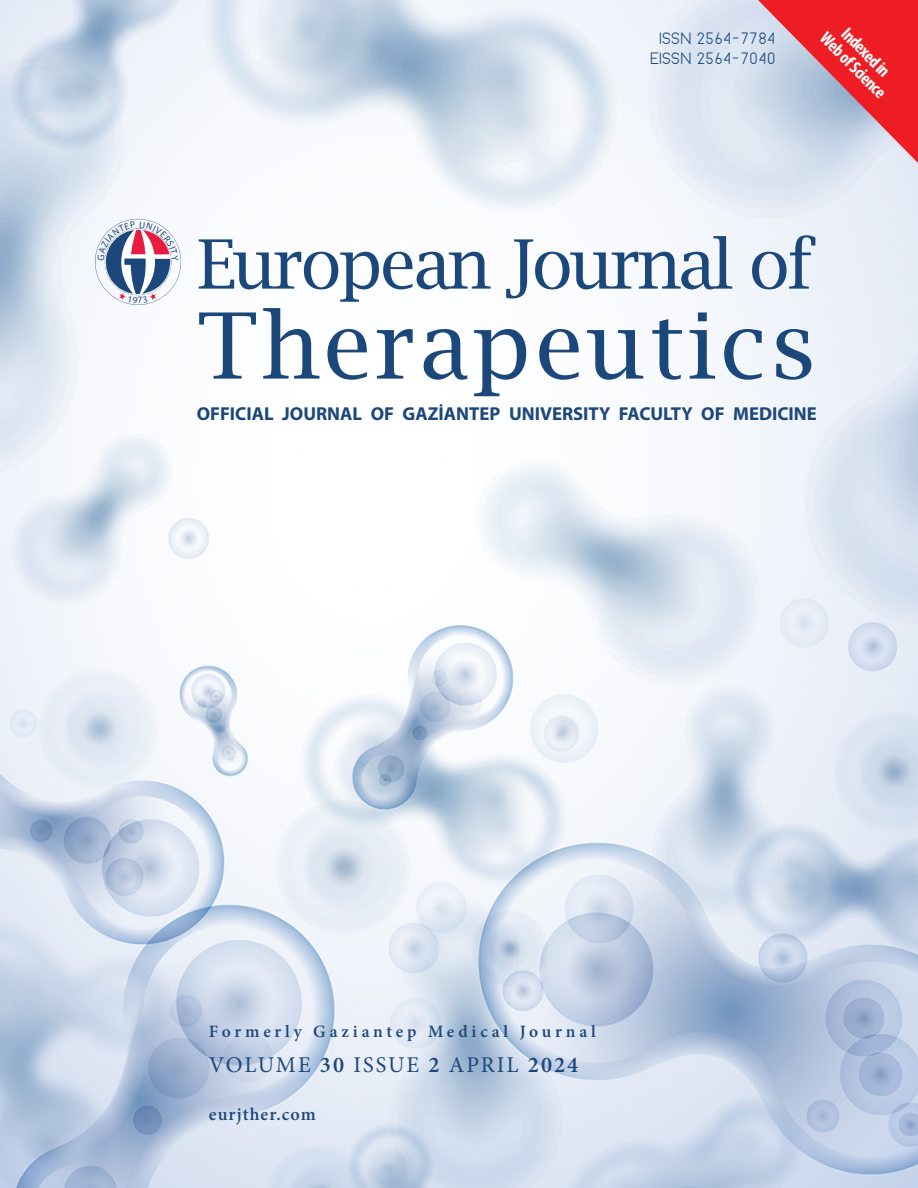
<style>
.page{position:relative;width:918px;height:1188px;background:#fff}
.page>*{position:absolute;margin:0;border:0;box-sizing:border-box;transform-origin:0 0}
.t1{font:91.5px "Lucida Bright";letter-spacing:.04em;color:#1b477b}
.t2{font:68.1px "Lucida Bright";letter-spacing:-.04em;color:#1b477b}
.t3{font:22.5px "Minion Pro";letter-spacing:.09em;color:#1b477b}
.t4{font:700 18.75px "Myriad Pro";color:#1b477b}
.t5{font:700 condensed 18px "Myriad Pro";color:#fff}
.t6{font:600 18px "Minion Pro";letter-spacing:.06em;color:#1b477b}
.t7{font:600 17.4px "Minion Pro";letter-spacing:.22em;color:#1b477b}
.t8{font:300 16.5px/19.8px "Moon";color:#1b477b;text-align:center}
.s1{font-weight:600}
</style>
<div class="page">
<img style="left:0;top:0;width:918px;height:1188px">
<svg style="left:758px;top:0;width:160px;height:163px;background:#d97884"></svg>
<svg style="left:95px;top:219px;width:86px;height:86px"></svg>
<p class="t8" style="left:650px;top:28px;width:127px">ISSN 2564-7784<br>EISSN 2564-7040</p>
<p class="t5" style="left:852px;top:23px;width:62px;rotate:45deg">Indexed in</p>
<p class="t5" style="left:831px;top:27px;width:87px;rotate:45deg">Web of Science</p>
<h2 class="t2" style="left:197px;top:225px;width:619px">European Journal of</h2>
<h1 class="t1" style="left:197px;top:294px;width:620px">Therapeutics</h1>
<p class="t4" style="left:197px;top:402px;width:622px">OFFICIAL JOURNAL OF GAZİANTEP UNIVERSITY FACULTY OF MEDICINE</p>
<p class="t7" style="left:209px;top:1019px;width:389px">Formerly Gaziantep Medical Journal</p>
<p class="t3" style="left:209px;top:1050px;width:371px">VOLUME <span class="s1">30</span> ISSUE <span class="s1">2</span> APRIL <span class="s1">2024</span></p>
<p class="t6" style="left:209px;top:1102px;width:109px">eurjther.com</p>
</div>
